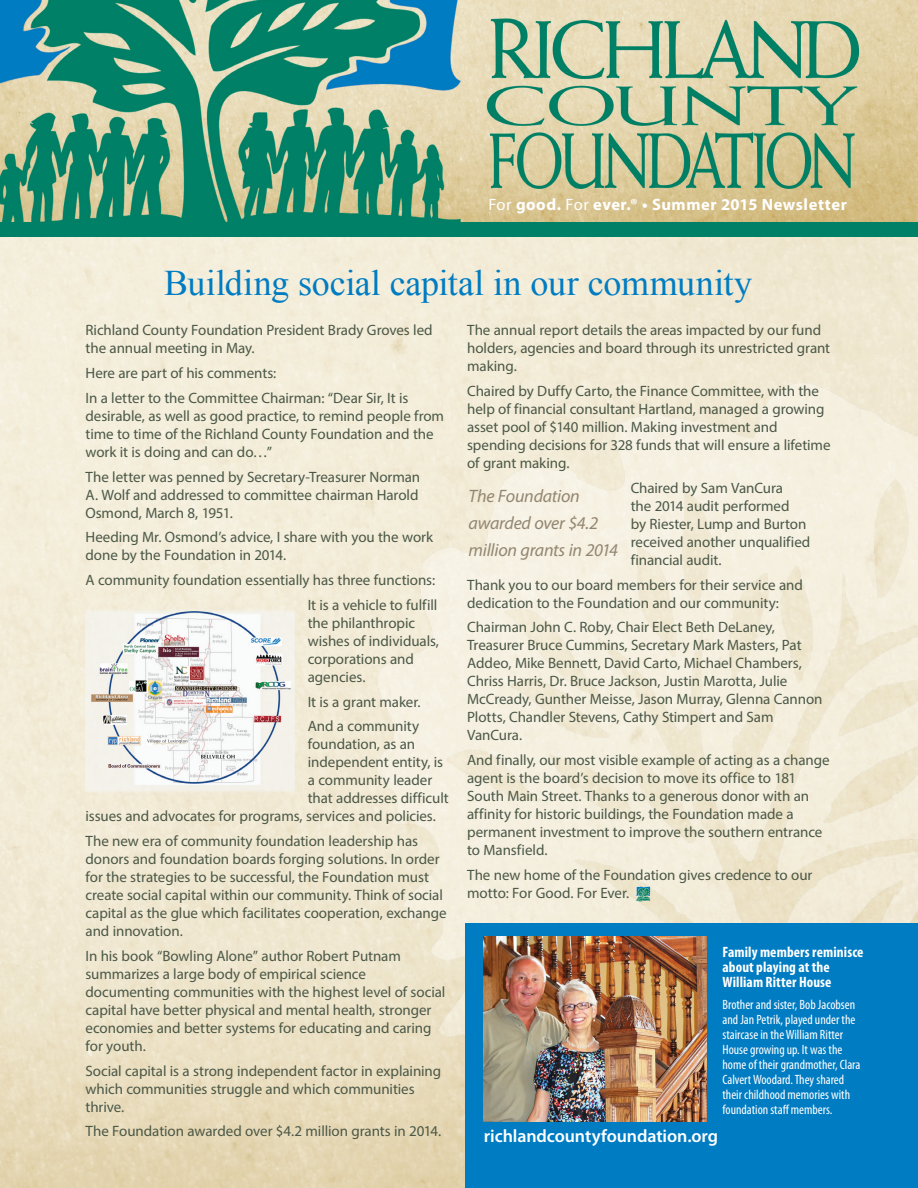
<style>
.page{position:relative;width:918px;height:1188px;background:#fff}
.page>*{position:absolute;margin:0;border:0;box-sizing:border-box;transform-origin:0 0}
.t1{font:36px "Times New Roman";letter-spacing:-.005em;color:#007cc2}
.t2{font:italic 18px/27px "Myriad Pro";letter-spacing:-.015em;color:#938671}
.t3{font:600 18px "Myriad Pro";letter-spacing:-.005em;color:#fff}
.t4{font:700 16.5px "Myriad Pro";letter-spacing:.035em;color:#fff}
.t5{font:15px/18px "Myriad Pro";letter-spacing:-.005em;color:#4b5847}
.t6{font:700 condensed 15px/15px "Myriad Pro";letter-spacing:.005em;color:#fff}
.t7{font:condensed 13.5px/15px "Myriad Pro";color:#fff}
.s1{font-weight:400}
</style>
<div class="page">
<img style="left:1px;top:237px;width:917px;height:951px">
<div style="left:466px;top:923px;width:452px;height:265px;background:#007cc2"></div>
<img style="left:0;top:0;width:918px;height:222px">
<svg style="left:636px;top:887px;width:14px;height:14px"></svg>
<div style="left:0;top:222px;width:918px;height:15px;background:#008066"></div>
<img style="left:86px;top:608px;width:208px;height:187px">
<img style="left:484px;top:936px;width:223px;height:185px">
<p class="t4" style="left:488px;top:194px;width:360px"><span class="s1">For</span> good. <span class="s1">For</span> ever.® • Summer 2015 Newsletter</p>
<h1 class="t1" style="left:164px;top:262px;width:590px">Building social capital in our community</h1>
<p class="t5" style="left:86px;top:321px;width:349px">Richland County Foundation President Brady Groves led the annual meeting in May.</p>
<p class="t5" style="left:86px;top:361px;width:324px;line-height:24.8px">Here are part of his comments:<br>In a letter to the Committee Chairman: “Dear Sir, It is</p>
<p class="t5" style="left:86px;top:407px;width:360px">desirable, as well as good practice, to remind people from time to time of the Richland County Foundation and the work it is doing and can do…”</p>
<p class="t5" style="left:86px;top:467px;width:336px;text-align:justify">The letter was penned by Secretary-Treasurer Norman A. Wolf and addressed to committee chairman Harold Osmond, March 8, 1951.</p>
<p class="t5" style="left:86px;top:528px;width:349px">Heeding Mr. Osmond’s advice, I share with you the work done by the Foundation in 2014.</p>
<p class="t5" style="left:86px;top:568px;width:353px;line-height:24.8px;text-align:right">A community foundation essentially has three functions:<br>It is a vehicle to fulfill</p>
<p class="t5" style="left:308px;top:614px;width:133px">the philanthropic wishes of individuals, corporations and agencies.</p>
<p class="t5" style="left:308px;top:689px;width:114px;line-height:24.8px">It is a grant maker.<br>And a community</p>
<p class="t5" style="left:308px;top:735px;width:109px">foundation, as an</p>
<p class="t5" style="left:308px;top:753px;width:137px">independent entity, is</p>
<p class="t5" style="left:308px;top:771px;width:126px">a community leader</p>
<p class="t5" style="left:308px;top:789px;width:142px">that addresses difficult</p>
<p class="t5" style="left:86px;top:807px;width:352px">issues and advocates for programs, services and policies.</p>
<p class="t5" style="left:86px;top:832px;width:363px">The new era of community foundation leadership has donors and foundation boards forging solutions. In order for the strategies to be successful, the Foundation must create social capital within our community. Think of social capital as the glue which facilitates cooperation, exchange and innovation.</p>
<p class="t5" style="left:86px;top:947px;width:361px">In his book “Bowling Alone” author Robert Putnam summarizes a large body of empirical science documenting communities with the highest level of social capital have better physical and mental health, stronger economies and better systems for educating and caring for youth.</p>
<p class="t5" style="left:86px;top:1061px;width:357px">Social capital is a strong independent factor in explaining which communities struggle and which communities thrive.</p>
<p class="t5" style="left:86px;top:1122px;width:357px">The Foundation awarded over $4.2 million grants in 2014.</p>
<p class="t5" style="left:467px;top:321px;width:365px">The annual report details the areas impacted by our fund holders, agencies and board through its unrestricted grant making.</p>
<p class="t5" style="left:467px;top:382px;width:365px">Chaired by Duffy Carto, the Finance Committee, with the help of financial consultant Hartland, managed a growing asset pool of $140 million. Making investment and spending decisions for 328 funds that will ensure a lifetime of grant making.</p>
<p class="t5" style="left:631px;top:479px;width:181px">Chaired by Sam VanCura<br>the 2014 audit performed<br>by Riester, Lump and Burton received another unqualified financial audit.</p>
<p class="t5" style="left:467px;top:575px;width:337px">Thank you to our board members for their service and dedication to the Foundation and our community:</p>
<p class="t5" style="left:467px;top:618px;width:357px">Chairman John C. Roby, Chair Elect Beth DeLaney, Treasurer Bruce Cummins, Secretary Mark Masters, Pat Addeo, Mike Bennett, David Carto, Michael Chambers, Chriss Harris, Dr. Bruce Jackson, Justin Marotta, Julie McCready, Gunther Meisse, Jason Murray, Glenna Cannon Plotts, Chandler Stevens, Cathy Stimpert and Sam VanCura.</p>
<p class="t5" style="left:467px;top:751px;width:364px">And finally, our most visible example of acting as a change agent is the board’s decision to move its office to 181<br>South Main Street. Thanks to a generous donor with an affinity for historic buildings, the Foundation made a permanent investment to improve the southern entrance to Mansfield.</p>
<p class="t5" style="left:467px;top:866px;width:347px">The new home of the Foundation gives credence to our motto: For Good. For Ever.</p>
<p class="t2" style="left:469px;top:482px;width:151px">The Foundation awarded over $4.2 million grants in 2014</p>
<p class="t6" style="left:723px;top:944px;width:143px">Family members reminisce about playing at the<br>William Ritter House</p>
<p class="t7" style="left:723px;top:997px;width:139px">Brother and sister, Bob Jacobsen and Jan Petrik, played under the staircase in the William Ritter<br>House growing up. It was the home of their grandmother, Clara<br>Calvert Woodard. They shared their childhood memories with foundation staff members.</p>
<p class="t3" style="left:484px;top:1124px;width:236px">richlandcountyfoundation.org</p>
</div>
